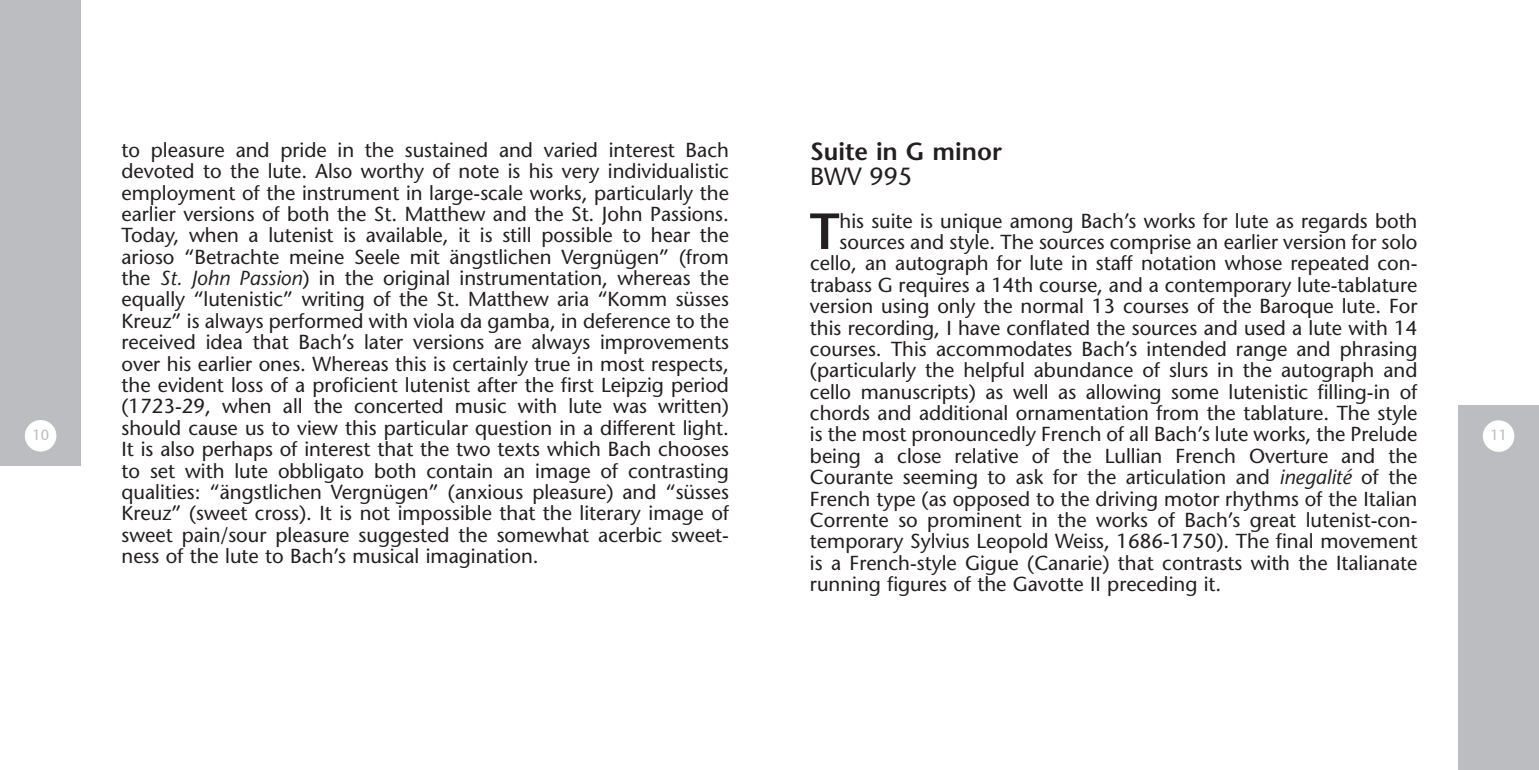
<style>
.page{position:relative;width:1539px;height:770px;background:#fff}
.page>*{position:absolute;margin:0;border:0;box-sizing:border-box;transform-origin:0 0}
.t1{font:600 50.62px "Stone Sans";color:#231f20}
.t2{font:600 24.75px "Stone Sans";color:#231f20}
.t3{font:24.75px "Stone Sans";color:#231f20}
.t4{font:20.25px/21.4px "Stone Sans";color:#231f20;text-align:justify}
.t5{font:14.62px "Stone Sans";color:#bcbdc0}
.s1{font-style:italic}
</style>
<div class="page">
<div style="left:1458px;top:405px;width:81px;height:365px;background:#bcbdc0"></div>
<div style="left:1483px;top:420px;width:31px;height:32px;background:#fff;border-radius:50%"></div>
<div style="left:0;top:0;width:81px;height:466px;background:#bcbdc0"></div>
<div style="left:25px;top:420px;width:31px;height:31px;background:#fff;border-radius:50%"></div>
<p class="t5" style="left:32px;top:429px;width:18px">10</p>
<p class="t4" style="left:121px;top:141px;width:609px">to pleasure and pride in the sustained and varied interest Bach devoted to the lute. Also worthy of note is his very individualistic employment of the instrument in large-scale works, particularly the earlier versions of both the St. Matthew and the St. John Passions.<br>Today, when a lutenist is available, it is still possible to hear the arioso “Betrachte meine Seele mit ängstlichen Vergnügen” (from the <span class="s1">St. John Passion</span>) in the original instrumentation, whereas the equally “lutenistic” writing of the St. Matthew aria “Komm süsses Kreuz” is always performed with viola da gamba, in deference to the received idea that Bach’s later versions are always improvements over his earlier ones. Whereas this is certainly true in most respects, the evident loss of a proficient lutenist after the first Leipzig period (1723-29, when all the concerted music with lute was written) should cause us to view this particular question in a different light.<br>It is also perhaps of interest that the two texts which Bach chooses to set with lute obbligato both contain an image of contrasting qualities: “ängstlichen Vergnügen” (anxious pleasure) and “süsses Kreuz” (sweet cross). It is not impossible that the literary image of sweet pain/sour pleasure suggested the somewhat acerbic sweet&shy;ness of the lute to Bach’s musical imagination.</p>
<p class="t2" style="left:810px;top:142px;width:193px">Suite in G minor</p>
<p class="t3" style="left:810px;top:166px;width:104px">BWV 995</p>
<h1 class="t1" style="left:810px;top:212px;width:32px">T</h1>
<p class="t4" style="left:840px;top:212px;width:579px">his suite is unique among Bach’s works for lute as regards both</p>
<p class="t4" style="left:840px;top:233px;width:579px">sources and style. The sources comprise an earlier version for solo</p>
<p class="t4" style="left:810px;top:255px;width:609px">cello, an autograph for lute in staff notation whose repeated con-</p>
<p class="t4" style="left:810px;top:276px;width:609px">trabass G requires a 14th course, and a contemporary lute-tablature</p>
<p class="t4" style="left:810px;top:297px;width:609px">version using only the normal 13 courses of the Baroque lute. For</p>
<p class="t4" style="left:810px;top:319px;width:609px">this recording, I have conflated the sources and used a lute with 14</p>
<p class="t4" style="left:810px;top:340px;width:609px">courses. This accommodates Bach’s intended range and phrasing</p>
<p class="t4" style="left:810px;top:361px;width:609px">(particularly the helpful abundance of slurs in the autograph and</p>
<p class="t4" style="left:810px;top:383px;width:609px">cello manuscripts) as well as allowing some lutenistic filling-in of</p>
<p class="t4" style="left:810px;top:404px;width:609px">chords and additional ornamentation from the tablature. The style</p>
<p class="t4" style="left:810px;top:426px;width:609px">is the most pronouncedly French of all Bach’s lute works, the Prelude</p>
<p class="t4" style="left:810px;top:447px;width:609px">being a close relative of the Lullian French Overture and the</p>
<p class="t4" style="left:810px;top:468px;width:609px">Courante seeming to ask for the articulation and <span class="s1">inegalité</span> of the</p>
<p class="t4" style="left:810px;top:490px;width:609px">French type (as opposed to the driving motor rhythms of the Italian</p>
<p class="t4" style="left:810px;top:511px;width:609px">Corrente so prominent in the works of Bach’s great lutenist-con-</p>
<p class="t4" style="left:810px;top:532px;width:609px">temporary Sylvius Leopold Weiss, 1686-1750). The final movement</p>
<p class="t4" style="left:810px;top:554px;width:609px">is a French-style Gigue (Canarie) that contrasts with the Italianate</p>
<p class="t4" style="left:810px;top:575px;width:413px">running figures of the Gavotte II preceding it.</p>
<p class="t5" style="left:1490px;top:429px;width:18px">11</p>
</div>
